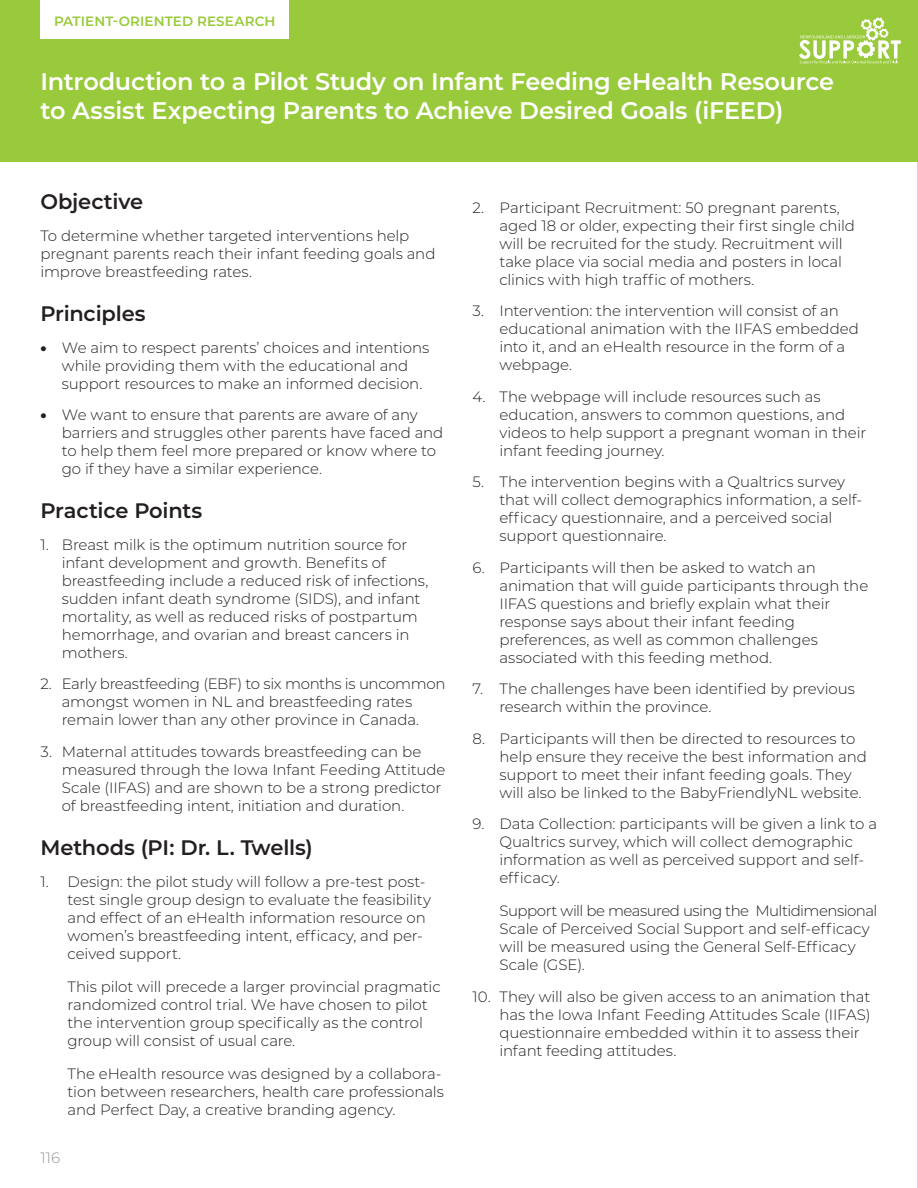
<style>
.page{position:relative;width:918px;height:1188px;background:#fff}
.page>*{position:absolute;margin:0;border:0;box-sizing:border-box;transform-origin:0 0}
.Project_Title__Long{font:600 24px/28.5px "Montserrat";letter-spacing:-.01em;color:#fff}
.Body_Heading{font:600 21px "Montserrat";letter-spacing:-.01em;color:#231f20}
.Body_Copy{font:300 15px/18px "Montserrat";letter-spacing:-.005em;color:#231f20}
.t1{font:300 15px "Montserrat";color:#939598}
.t2{font:600 13.5px "Montserrat";letter-spacing:.01em;color:#99ca3b}
.s1{font-weight:900}
</style>
<div class="page">
<hr style="left:917px;top:0;width:1px;height:1188px;background:#d394c1">
<div style="left:0;top:0;width:918px;height:162px;background:#99ca3b"></div>
<svg style="left:799px;top:18px;width:102px;height:46px"></svg>
<div style="left:40px;top:0;width:249px;height:39px;background:#fff"></div>
<p class="t2" style="left:54px;top:11px;width:223px">PATIENT-ORIENTED RESEARCH</p>
<p class="Project_Title__Long" style="left:40px;top:66px;width:795px">Introduction to a Pilot Study on Infant Feeding eHealth Resource to Assist Expecting Parents to Achieve Desired Goals (iFEED)</p>
<p class="Body_Heading" style="left:40px;top:187px;width:104px">Objective</p>
<p class="Body_Copy" style="left:40px;top:226px;width:396px">To determine whether targeted interventions help pregnant parents reach their infant feeding goals and improve breastfeeding rates.</p>
<p class="Body_Heading" style="left:40px;top:299px;width:107px">Principles</p>
<p class="Body_Copy" style="left:62px;top:338px;width:369px;text-indent:-21px"><span class="s1">•</span> We aim to respect parents’ choices and intentions while providing them with the educational and support resources to make an informed decision.</p>
<p class="Body_Copy" style="left:62px;top:405px;width:383px;text-indent:-21px"><span class="s1">•</span> We want to ensure that parents are aware of any barriers and struggles other parents have faced and to help them feel more prepared or know where to go if they have a similar experience.</p>
<p class="Body_Heading" style="left:40px;top:496px;width:163px">Practice Points</p>
<p class="Body_Copy" style="left:62px;top:535px;width:368px;text-indent:-21px">1. Breast milk is the optimum nutrition source for infant development and growth. Benefits of breastfeeding include a reduced risk of infections, sudden infant death syndrome (SIDS), and infant mortality, as well as reduced risks of postpartum hemorrhage, and ovarian and breast cancers in mothers.</p>
<p class="Body_Copy" style="left:62px;top:675px;width:385px;text-indent:-21px">2. Early breastfeeding (EBF) to six months is uncommon amongst women in NL and breastfeeding rates remain lower than any other province in Canada.</p>
<p class="Body_Copy" style="left:62px;top:742px;width:385px;text-indent:-21px">3. Maternal attitudes towards breastfeeding can be measured through the Iowa Infant Feeding Attitude Scale (IIFAS) and are shown to be a strong predictor of breastfeeding intent, initiation and duration.</p>
<p class="Body_Heading" style="left:40px;top:833px;width:274px">Methods (PI: Dr. L. Twells)</p>
<p class="Body_Copy" style="left:68px;top:872px;width:365px;text-indent:-27px">1. Design: the pilot study will follow a pre-test post&shy;test single group design to evaluate the feasibility and effect of an eHealth information resource on women’s breastfeeding intent, efficacy, and per&shy;ceived support.</p>
<p class="Body_Copy" style="left:68px;top:977px;width:375px">This pilot will precede a larger provincial pragmatic randomized control trial. We have chosen to pilot the intervention group specifically as the control group will consist of usual care.</p>
<p class="Body_Copy" style="left:68px;top:1064px;width:378px">The eHealth resource was designed by a collabora&shy;tion between researchers, health care professionals and Perfect Day, a creative branding agency.</p>
<p class="t1" style="left:40px;top:1148px;width:21px">116</p>
<p class="Body_Copy" style="left:500px;top:198px;width:357px;text-indent:-27px">2. Participant Recruitment: 50 pregnant parents, aged 18 or older, expecting their first single child will be recruited for the study. Recruitment will take place via social media and posters in local clinics with high traffic of mothers.</p>
<p class="Body_Copy" style="left:500px;top:301px;width:361px;text-indent:-27px">3. Intervention: the intervention will consist of an educational animation with the IIFAS embedded into it, and an eHealth resource in the form of a webpage.</p>
<p class="Body_Copy" style="left:500px;top:387px;width:368px;text-indent:-27px">4. The webpage will include resources such as education, answers to common questions, and videos to help support a pregnant woman in their infant feeding journey.</p>
<p class="Body_Copy" style="left:500px;top:472px;width:364px;text-indent:-27px">5. The intervention begins with a Qualtrics survey that will collect demographics information, a self&shy;efficacy questionnaire, and a perceived social support questionnaire.</p>
<p class="Body_Copy" style="left:500px;top:558px;width:370px;text-indent:-27px">6. Participants will then be asked to watch an animation that will guide participants through the IIFAS questions and briefly explain what their response says about their infant feeding preferences, as well as common challenges associated with this feeding method.</p>
<p class="Body_Copy" style="left:500px;top:679px;width:357px;text-indent:-27px">7. The challenges have been identified by previous research within the province.</p>
<p class="Body_Copy" style="left:500px;top:729px;width:369px;text-indent:-27px">8. Participants will then be directed to resources to help ensure they receive the best information and support to meet their infant feeding goals. They will also be linked to the BabyFriendlyNL website.</p>
<p class="Body_Copy" style="left:500px;top:814px;width:379px;text-indent:-27px">9. Data Collection: participants will be given a link to a Qualtrics survey, which will collect demographic information as well as perceived support and self&shy;efficacy.</p>
<p class="Body_Copy" style="left:500px;top:901px;width:380px">Support will be measured using the Multidimensional Scale of Perceived Social Support and self-efficacy will be measured using the General Self-Efficacy Scale (GSE).</p>
<p class="Body_Copy" style="left:500px;top:987px;width:373px;text-indent:-27px">10. They will also be given access to an animation that has the Iowa Infant Feeding Attitudes Scale (IIFAS) questionnaire embedded within it to assess their infant feeding attitudes.</p>
</div>
